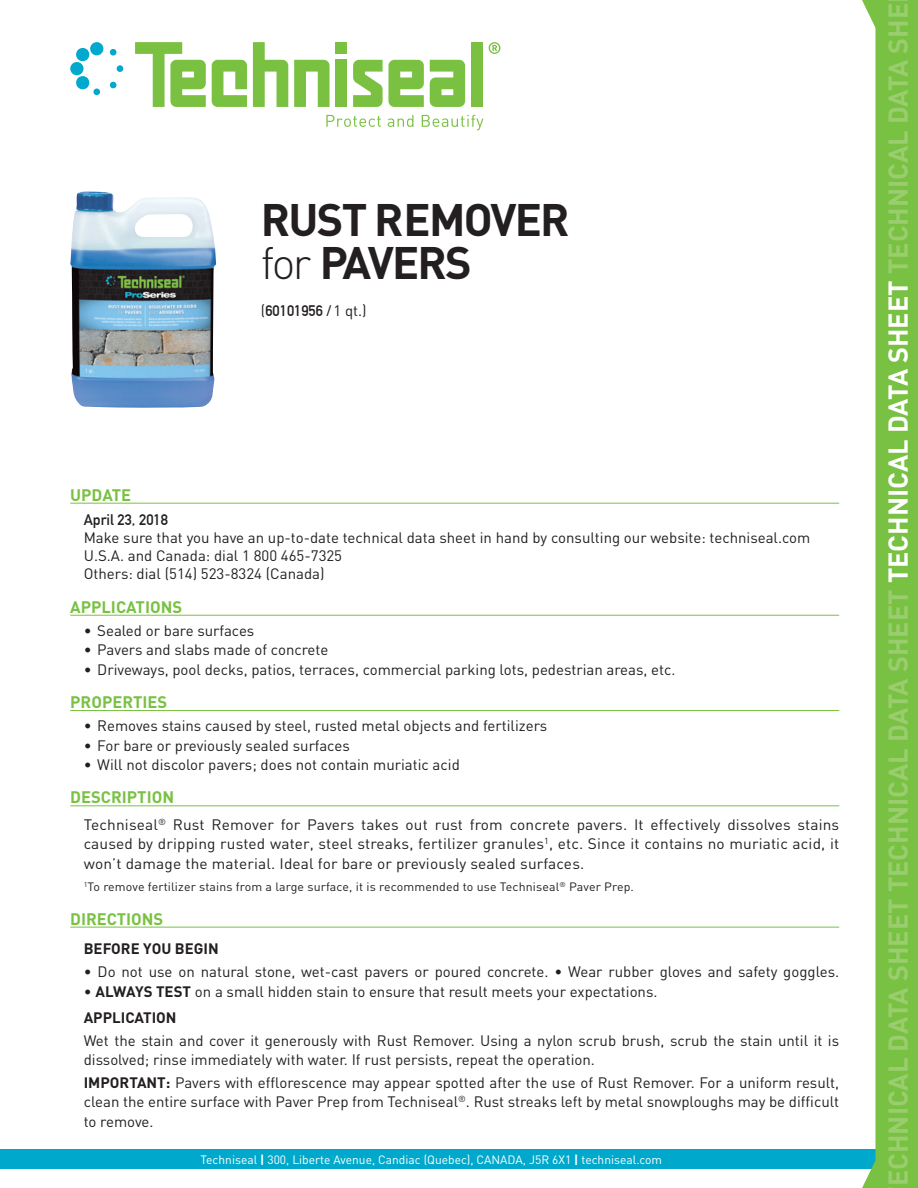
<style>
.page{position:relative;width:918px;height:1188px;background:#fff}
.page>*{position:absolute;margin:0;border:0;box-sizing:border-box;transform-origin:0 0}
.t1{font:700 45px/43.2px "DIN";letter-spacing:-.04em;color:#231f20}
.t2{font:700 27px "DIN";color:#9acd6e}
.t3{font:700 16.5px "DIN";color:#79c142}
.t4{font:15px/19.5px "DIN";color:#231f20}
.t5{font:700 15px "DIN Alternate";color:#231f20}
.t6{font:700 15px "DIN";color:#231f20}
.t7{font:12px "DIN";letter-spacing:.01em;color:#231f20}
.t8{font:12px "DIN";color:#fff}
.s1{font-weight:300}
.s2{font-family:"DIN";font-weight:400}
.s3{font-weight:700}
.s4{color:#fff}
</style>
<div class="page">
<img style="left:70px;top:192px;width:146px;height:216px">
<hr style="left:70px;top:503px;width:769px;height:1px;background:#79c142">
<hr style="left:70px;top:615px;width:769px;height:1px;background:#79c142">
<hr style="left:70px;top:710px;width:769px;height:1px;background:#79c142">
<hr style="left:70px;top:805px;width:769px;height:1px;background:#79c142">
<hr style="left:70px;top:927px;width:769px;height:1px;background:#79c142">
<div style="left:0;top:1149px;width:876px;height:20px;background:#00a9cc"></div>
<svg style="left:862px;top:0;width:56px;height:1188px;fill:#79c142"></svg>
<svg style="left:212px;top:60px;width:35px;height:47px"></svg>
<div style="left:471px;top:42px;width:12px;height:65px;background:#7ac142"></div>
<svg style="left:253px;top:42px;width:35px;height:65px"></svg>
<svg style="left:294px;top:60px;width:36px;height:47px"></svg>
<svg style="left:135px;top:42px;width:71px;height:65px"></svg>
<svg style="left:430px;top:60px;width:35px;height:47px;background:#8cc95c"></svg>
<svg style="left:353px;top:60px;width:71px;height:47px"></svg>
<div style="left:335px;top:42px;width:12px;height:12px;background:#7ac142"></div>
<div style="left:335px;top:60px;width:12px;height:47px;background:#7ac142"></div>
<div style="left:90px;top:42px;width:13px;height:13px;background:#00a9cd;border-radius:50%"></div>
<div style="left:93px;top:89px;width:7px;height:6px;background:#00a9cd;border-radius:50%"></div>
<svg style="left:76px;top:48px;width:14px;height:14px"></svg>
<svg style="left:110px;top:81px;width:7px;height:8px"></svg>
<div style="left:70px;top:62px;width:14px;height:13px;background:#00a9cd;border-radius:50%"></div>
<div style="left:117px;top:65px;width:6px;height:7px;background:#00a9cd;border-radius:50%"></div>
<svg style="left:75px;top:75px;width:15px;height:15px"></svg>
<svg style="left:110px;top:49px;width:7px;height:7px"></svg>
<svg style="left:489px;top:42px;width:11px;height:12px"></svg>
<svg style="left:326px;top:115px;width:55px;height:12px"></svg>
<svg style="left:388px;top:115px;width:25px;height:12px"></svg>
<svg style="left:422px;top:115px;width:62px;height:15px"></svg>
<h1 class="t1" style="left:261px;top:196px;width:310px">RUST REMOVER <span class="s1">for</span> PAVERS</h1>
<p class="t5" style="left:261px;top:299px;width:107px"><span class="s2">(</span>60101956 /<span class="s2">1 qt.)</span></p>
<p class="t3" style="left:70px;top:484px;width:63px">UPDATE</p>
<p class="t5" style="left:84px;top:509px;width:86px">April 23, 2018</p>
<p class="t4" style="left:84px;top:529px;width:728px;line-height:18.1px">Make sure that you have an up-to-date technical data sheet in hand by consulting our website: techniseal.com<br>U.S.A. and Canada: dial 1 800 465-7325<br>Others: dial (514) 523-8324 (Canada)</p>
<p class="t3" style="left:70px;top:596px;width:113px">APPLICATIONS</p>
<p class="t4" style="left:84px;top:620px;width:172px">• Sealed or bare surfaces</p>
<p class="t4" style="left:84px;top:640px;width:246px">• Pavers and slabs made of concrete</p>
<p class="t4" style="left:84px;top:659px;width:593px">• Driveways, pool decks, patios, terraces, commercial parking lots, pedestrian areas, etc.</p>
<p class="t3" style="left:70px;top:691px;width:99px">PROPERTIES</p>
<p class="t4" style="left:84px;top:716px;width:465px">• Removes stains caused by steel, rusted metal objects and fertilizers</p>
<p class="t4" style="left:84px;top:735px;width:268px">• For bare or previously sealed surfaces</p>
<p class="t4" style="left:84px;top:755px;width:378px">• Will not discolor pavers; does not contain muriatic acid</p>
<p class="t3" style="left:70px;top:787px;width:105px">DESCRIPTION</p>
<p class="t4" style="left:84px;top:814px;width:757px;text-align:justify">Techniseal<sup>®</sup> Rust Remover for Pavers takes out rust from concrete pavers. It effectively dissolves stains caused by dripping rusted water, steel streaks, fertilizer granules<sup>1</sup>, etc. Since it contains no muriatic acid, it won’t damage the material. Ideal for bare or previously sealed surfaces.</p>
<p class="t7" style="left:84px;top:880px;width:552px"><sup>1</sup>To remove fertilizer stains from a large surface, it is recommended to use Techniseal<sup>®</sup> Paver Prep.</p>
<p class="t3" style="left:70px;top:908px;width:95px">DIRECTIONS</p>
<p class="t6" style="left:84px;top:939px;width:137px">BEFORE YOU BEGIN</p>
<p class="t4" style="left:84px;top:962px;width:757px">• Do not use on natural stone, wet-cast pavers or poured concrete. • Wear rubber gloves and safety goggles.</p>
<p class="t4" style="left:84px;top:978px;width:575px;line-height:26.2px">• <span class="s3">ALWAYS TEST</span> on a small hidden stain to ensure that result meets your expectations.<br><span class="s3">APPLICATION</span></p>
<p class="t4" style="left:84px;top:1030px;width:757px">Wet the stain and cover it generously with Rust Remover. Using a nylon scrub brush, scrub the stain until it is dissolved; rinse immediately with water. If rust persists, repeat the operation.</p>
<p class="t4" style="left:84px;top:1072px;width:757px;text-align:justify"><span class="s3">IMPORTANT:</span> Pavers with efflorescence may appear spotted after the use of Rust Remover. For a uniform result, clean the entire surface with Paver Prep from Techniseal<sup>®</sup>. Rust streaks left by metal snowploughs may be difficult to remove.</p>
<p class="t8" style="left:201px;top:1152px;width:463px">Techniseal <span class="s3">|</span> 300, Liberte Avenue, Candiac (Quebec), CANADA, J5R 6X1 <span class="s3">|</span> techniseal.com</p>
<h2 class="t2" style="left:881px;top:1186px;width:1185px;rotate:-90deg">ECHNICAL DATA SHEET TECHNICAL DATA SHEET <span class="s4">TECHNICAL DATA SHEET</span> TECHNICAL DATA SHE</h2>
</div>
